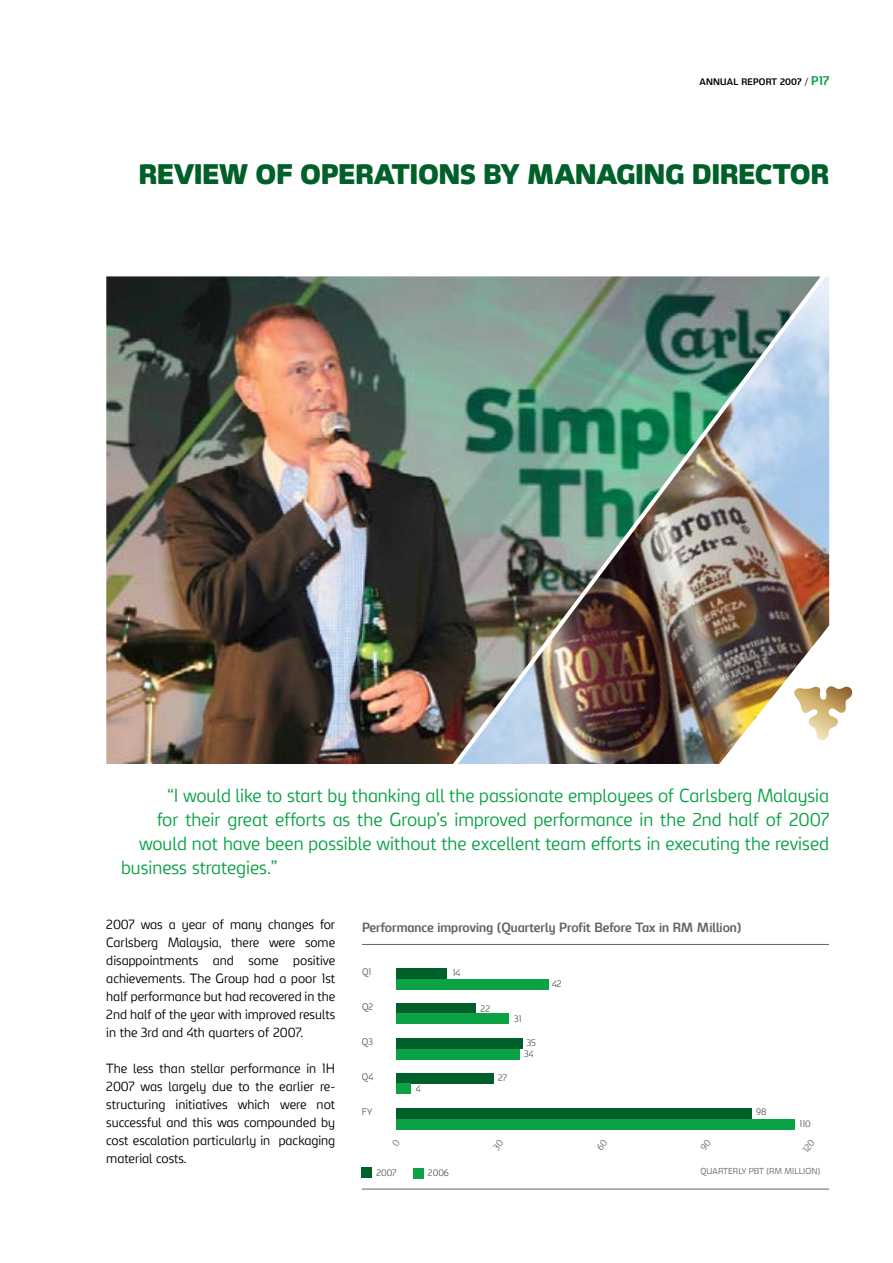
<style>
.page{position:relative;width:893px;height:1263px;background:#fff}
.page>*{position:absolute;margin:0;border:0;box-sizing:border-box;transform-origin:0 0}
.t1{font:900 27px "Carlsberg Sans";color:#006029}
.t2{font:300 18px "Carlsberg Sans";color:#0aa245}
.t3{font:300 12.75px/18px "Carlsberg Sans";color:#000;text-align:justify}
.t4{font:700 12.75px "Carlsberg Sans";color:#636467}
.t5{font:300 9px/11.4px "Carlsberg Sans";color:#58595b}
.t6{font:700 9px "Carlsberg Sans";letter-spacing:.025em;color:#000}
.t7{font:300 8.25px "Carlsberg Sans";color:#636467}
.s1{font-weight:300}
.s2{font-size:12px;color:#0aa245}
</style>
<div class="page">
<img style="left:106px;top:276px;width:337px;height:488px">
<img style="left:443px;top:276px;width:386px;height:488px">
<svg style="left:793px;top:686px;width:60px;height:55px"></svg>
<hr style="left:362px;top:944px;width:467px;height:1px;background:#636467">
<hr style="left:362px;top:1189px;width:467px;height:1px;background:#636467">
<div style="left:396px;top:968px;width:51px;height:11px;background:#006029"></div>
<div style="left:396px;top:1003px;width:80px;height:11px;background:#006029"></div>
<div style="left:396px;top:1038px;width:127px;height:11px;background:#006029"></div>
<div style="left:396px;top:1073px;width:98px;height:10px;background:#006029"></div>
<div style="left:361px;top:1167px;width:11px;height:11px;background:#006029"></div>
<div style="left:413px;top:1168px;width:11px;height:10px;background:#0aa245"></div>
<div style="left:396px;top:1108px;width:355px;height:11px;background:#006029"></div>
<div style="left:396px;top:979px;width:153px;height:10px;background:#0aa245"></div>
<div style="left:396px;top:1014px;width:113px;height:10px;background:#0aa245"></div>
<div style="left:396px;top:1049px;width:124px;height:10px;background:#0aa245"></div>
<div style="left:396px;top:1083px;width:15px;height:11px;background:#0aa245"></div>
<div style="left:396px;top:1119px;width:399px;height:10px;background:#0aa245"></div>
<p class="t6" style="left:700px;top:77px;width:131px">ANNUAL REPORT 2007 <span class="s1">/</span> <span class="s2">P 17</span></p>
<p class="t1" style="left:139px;top:158px;width:692px">REVIEW OF OPERATIONS BY MANAGING DIRECTOR</p>
<p class="t2" style="left:168px;top:785px;width:663px">“I would like to start by thanking all the passionate employees of Carlsberg Malaysia</p>
<p class="t2" style="left:157px;top:809px;width:674px">for their great efforts as the Group’s improved performance in the 2nd half of 2007</p>
<p class="t2" style="left:139px;top:833px;width:692px">would not have been possible without the excellent team efforts in executing the revised</p>
<p class="t2" style="left:121px;top:857px;width:158px">business strategies.”</p>
<p class="t3" style="left:106px;top:916px;width:230px">2007 was a year of many changes for Carlsberg Malaysia, there were some disappointments and some positive achievements. The Group had a poor 1st half performance but had recovered in the 2nd half of the year with improved results in the 3rd and 4th quarters of 2007.</p>
<p class="t3" style="left:106px;top:1060px;width:230px">The less than stellar performance in 1H 2007 was largely due to the earlier re&shy;structuring initiatives which were not successful and this was compounded by cost escalation particularly in packaging material costs.</p>
<p class="t4" style="left:362px;top:920px;width:381px">Performance improving (Quarterly Profit Before Tax in RM Million)</p>
<p class="t5" style="left:362px;top:966px;width:11px">Q1</p>
<p class="t5" style="left:453px;top:967px;width:9px">14</p>
<p class="t5" style="left:362px;top:1001px;width:13px">Q2</p>
<p class="t5" style="left:362px;top:1036px;width:13px">Q3</p>
<p class="t5" style="left:362px;top:1071px;width:13px">Q4</p>
<p class="t5" style="left:362px;top:1106px;width:12px">FY</p>
<p class="t5" style="left:416px;top:1083px;width:6px">4</p>
<p class="t5" style="left:481px;top:1003px;width:11px">22</p>
<p class="t5" style="left:514px;top:1013px;width:9px">31</p>
<p class="t5" style="left:498px;top:1072px;width:11px">27</p>
<p class="t5" style="left:524px;top:1037px;width:13px">35<br>34</p>
<p class="t5" style="left:552px;top:978px;width:11px">42</p>
<p class="t5" style="left:376px;top:1167px;width:22px">2007</p>
<p class="t5" style="left:428px;top:1167px;width:23px">2006</p>
<p class="t5" style="left:756px;top:1106px;width:12px">98</p>
<p class="t5" style="left:799px;top:1118px;width:13px">110</p>
<p class="t7" style="left:701px;top:1166px;width:121px">QUARTERLY PBT (RM MILLION)</p>
</div>
